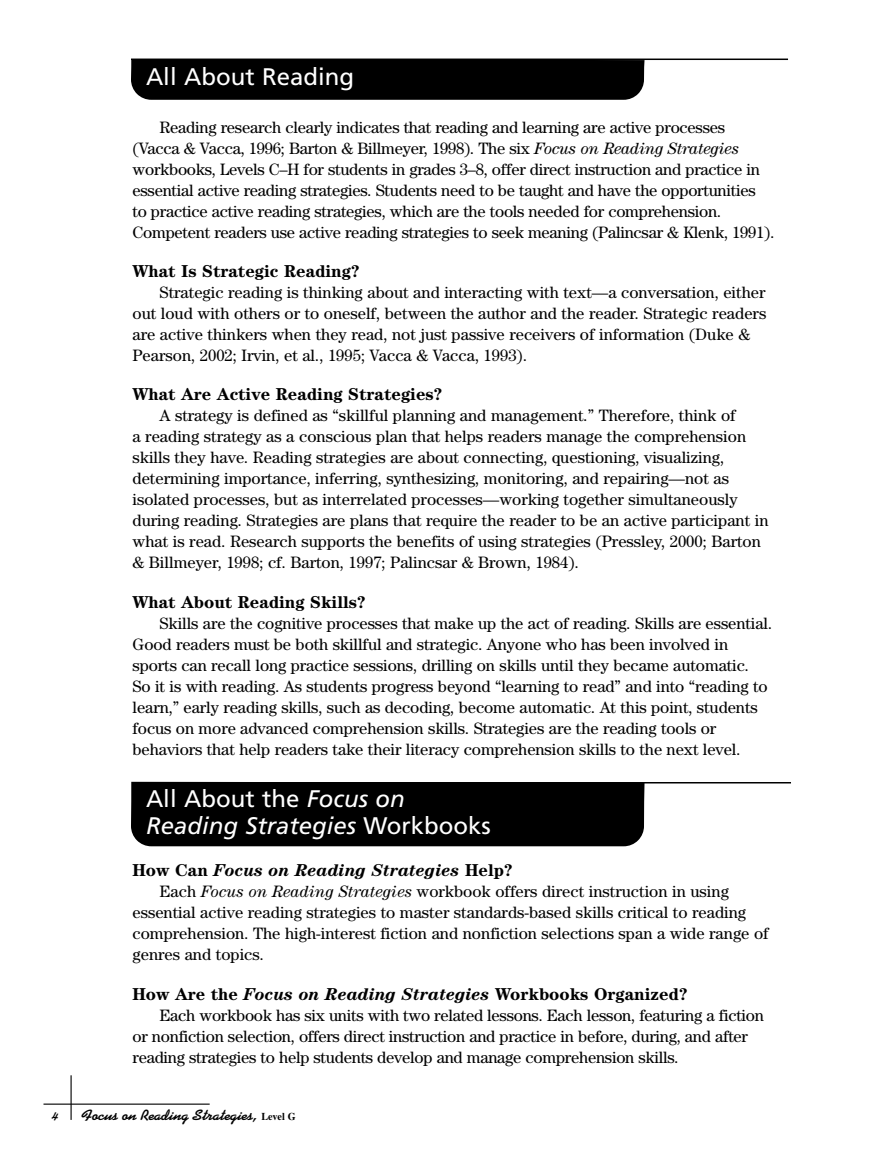
<style>
.page{position:relative;width:891px;height:1161px;background:#fff}
.page>*{position:absolute;margin:0;border:0;box-sizing:border-box;transform-origin:0 0}
.t1{font:italic 24px/27px "Frutiger";color:#fff}
.t2{font:24px "Frutiger";color:#fff}
.t3{font:700 17.25px "Century";color:#000}
.t4{font:italic 700 17.25px "Century";color:#000}
.t5{font:16.5px/21px "Century";letter-spacing:-.005em;color:#000}
.t6{font:700 15px "Kaufmann";color:#000;scale:1.1 1}
.t7{font:700 13.5px "Kaufmann";color:#000}
.s1{font-style:italic}
.s2{font-style:normal}
.s3{font-family:"Times";font-size:10.5px}
</style>
<div class="page">
<hr style="left:71px;top:1075px;width:1px;height:45px;background:#000">
<hr style="left:44px;top:1104px;width:166px;height:1px;background:#000">
<div style="left:131px;top:60px;width:514px;height:40px;background:#000"></div>
<hr style="left:131px;top:59px;width:657px;height:1px;background:#000">
<div style="left:131px;top:782px;width:514px;height:64px;background:#000"></div>
<hr style="left:134px;top:782px;width:657px;height:2px;background:#000">
<h1 class="t2" style="left:146px;top:62px;width:210px">All About Reading</h1>
<p class="t5" style="left:133px;top:117px;width:644px;text-indent:27px">Reading research clearly indicates that reading and learning are active processes (Vacca &amp; Vacca, 1996; Barton &amp; Billmeyer, 1998). The six <span class="s1">Focus on Reading Strategies </span>workbooks, Levels C–H for students in grades 3–8, offer direct instruction and practice in essential active reading strategies. Students need to be taught and have the opportunities<br>to practice active reading strategies, which are the tools needed for comprehension.<br>Competent readers use active reading strategies to seek meaning (Palincsar &amp; Klenk, 1991).</p>
<p class="t3" style="left:133px;top:261px;width:229px">What Is Strategic Reading?</p>
<p class="t5" style="left:133px;top:282px;width:635px;text-indent:27px">Strategic reading is thinking about and interacting with text—a conversation, either out loud with others or to oneself, between the author and the reader. Strategic readers are active thinkers when they read, not just passive receivers of information (Duke &amp; Pearson, 2002; Irvin, et al., 1995; Vacca &amp; Vacca, 1993).</p>
<p class="t3" style="left:133px;top:384px;width:312px">What Are Active Reading Strategies?</p>
<p class="t5" style="left:133px;top:405px;width:638px;text-indent:27px">A strategy is defined as “skillful planning and management.” Therefore, think of<br>a reading strategy as a conscious plan that helps readers manage the comprehension skills they have. Reading strategies are about connecting, questioning, visualizing, determining importance, inferring, synthesizing, monitoring, and repairing—not as isolated processes, but as interrelated processes—working together simultaneously during reading. Strategies are plans that require the reader to be an active participant in what is read. Research supports the benefits of using strategies (Pressley, 2000; Barton &amp; Billmeyer, 1998; cf. Barton, 1997; Palincsar &amp; Brown, 1984).</p>
<p class="t3" style="left:133px;top:591px;width:235px">What About Reading Skills?</p>
<p class="t5" style="left:133px;top:612px;width:641px;text-indent:27px">Skills are the cognitive processes that make up the act of reading. Skills are essential.<br>Good readers must be both skillful and strategic. Anyone who has been involved in sports can recall long practice sessions, drilling on skills until they became automatic.<br>So it is with reading. As students progress beyond “learning to read” and into “reading to learn,” early reading skills, such as decoding, become automatic. At this point, students focus on more advanced comprehension skills. Strategies are the reading tools or behaviors that help readers take their literacy comprehension skills to the next level.</p>
<h1 class="t1" style="left:146px;top:786px;width:346px"><span class="s2">All About the</span> Focus on<br>Reading Strategies <span class="s2">Workbooks</span></h1>
<p class="t4" style="left:133px;top:860px;width:382px"><span class="s2">How Can</span> Focus on Reading Strategies <span class="s2">Help?</span></p>
<p class="t5" style="left:133px;top:881px;width:638px;text-indent:27px">Each <span class="s1">Focus on Reading Strategies</span> workbook offers direct instruction in using essential active reading strategies to master standards-based skills critical to reading comprehension. The high-interest fiction and nonfiction selections span a wide range of genres and topics.</p>
<p class="t3" style="left:133px;top:983px;width:557px">How Are the <span class="s1">Focus on Reading Strategies</span> Workbooks Organized?</p>
<p class="t5" style="left:133px;top:1004px;width:633px;text-indent:27px">Each workbook has six units with two related lessons. Each lesson, featuring a fiction or nonfiction selection, offers direct instruction and practice in before, during, and after reading strategies to help students develop and manage comprehension skills.</p>
<p class="t7" style="left:52px;top:1107px;width:8px">4</p>
<p class="t6" style="left:81px;top:1106px;width:196px">Focus on Reading Strategies, <span class="s3">Level G</span></p>
</div>
